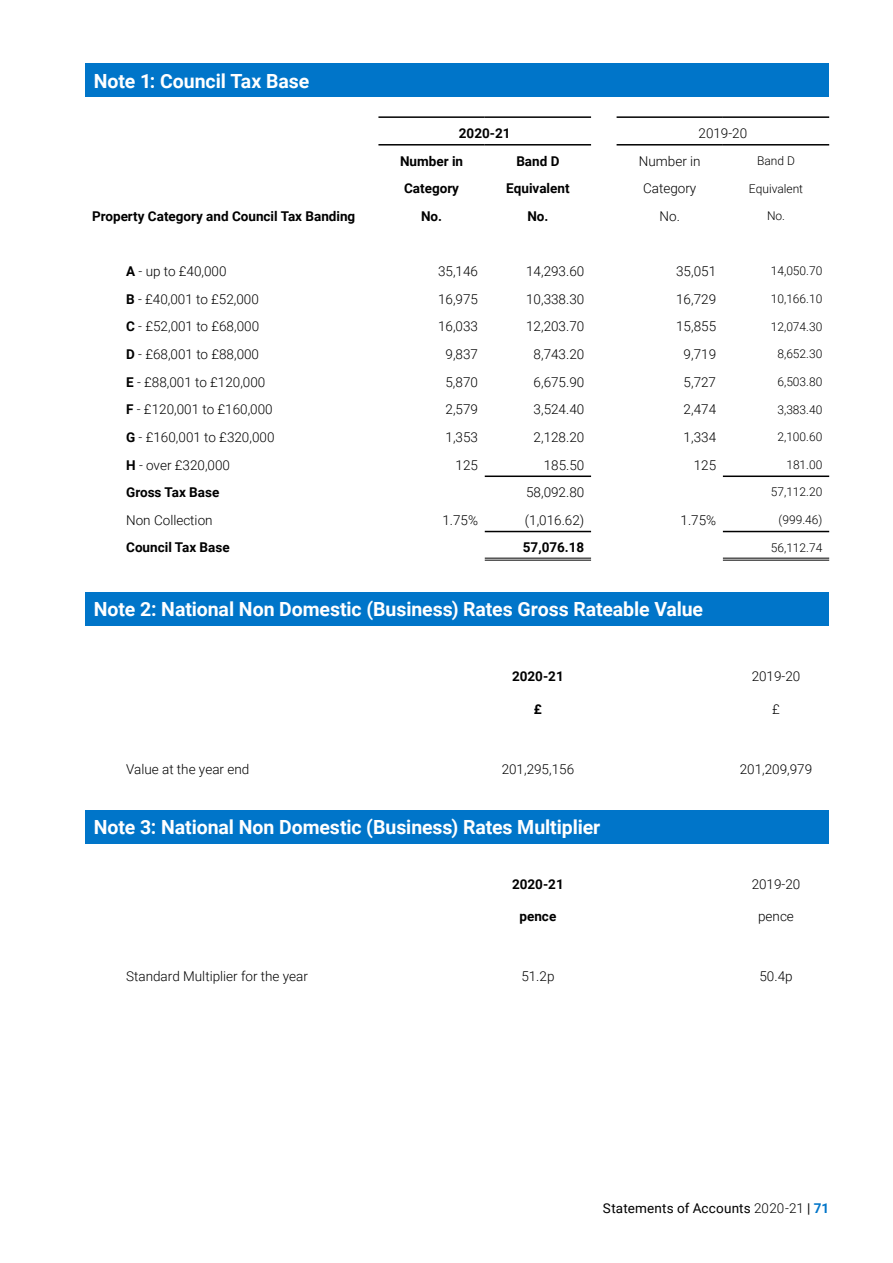
<style>
.page{position:relative;width:893px;height:1263px;background:#fff}
.page>*{position:absolute;margin:0;border:0;box-sizing:border-box;transform-origin:0 0}
.t1{font:700 19.5px "Roboto";letter-spacing:-.005em;color:#fff}
.t2{font:300 13.5px "Roboto";color:#000}
.t3{font:700 13.5px "Roboto";color:#000}
.t4{font:13.5px "Roboto";letter-spacing:.015em;color:#000}
.t5{font:300 12px "Roboto";color:#000}
.s1{font-weight:700}
.s2{font-weight:300}
.s3{font-weight:700;color:#0075c9}
</style>
<div class="page">
<div style="left:85px;top:64px;width:744px;height:33px;background:#0075c9"></div>
<hr style="left:485px;top:531px;width:106px;height:1px;background:#000">
<hr style="left:723px;top:531px;width:106px;height:1px;background:#000">
<hr style="left:378px;top:116px;width:107px;height:2px;background:#000">
<hr style="left:485px;top:116px;width:106px;height:2px;background:#000">
<hr style="left:378px;top:144px;width:107px;height:2px;background:#000">
<hr style="left:485px;top:144px;width:106px;height:2px;background:#000">
<hr style="left:617px;top:116px;width:106px;height:2px;background:#000">
<hr style="left:723px;top:116px;width:106px;height:2px;background:#000">
<hr style="left:617px;top:144px;width:106px;height:2px;background:#000">
<hr style="left:723px;top:144px;width:106px;height:2px;background:#000">
<hr style="left:485px;top:475px;width:106px;height:2px;background:#000">
<hr style="left:723px;top:475px;width:106px;height:2px;background:#000">
<hr style="left:485px;top:558px;width:106px;height:1px;background:#000">
<hr style="left:485px;top:560px;width:106px;height:1px;background:#000">
<hr style="left:723px;top:558px;width:106px;height:1px;background:#000">
<hr style="left:723px;top:560px;width:106px;height:1px;background:#000">
<div style="left:85px;top:592px;width:744px;height:34px;background:#0075c9"></div>
<div style="left:85px;top:810px;width:744px;height:34px;background:#0075c9"></div>
<h1 class="t1" style="left:94px;top:67px;width:217px">Note 1: Council Tax Base</h1>
<p class="t3" style="left:459px;top:124px;width:53px">2020-21</p>
<p class="t2" style="left:698px;top:124px;width:50px">2019-20</p>
<p class="t3" style="left:400px;top:151px;width:65px">Number in</p>
<p class="t3" style="left:516px;top:151px;width:45px">Band D</p>
<p class="t2" style="left:639px;top:151px;width:63px">Number in</p>
<p class="t5" style="left:757px;top:152px;width:39px">Band D</p>
<p class="t3" style="left:404px;top:179px;width:56px">Category</p>
<p class="t3" style="left:506px;top:179px;width:65px">Equivalent</p>
<p class="t2" style="left:643px;top:179px;width:55px">Category</p>
<p class="t5" style="left:749px;top:180px;width:56px">Equivalent</p>
<p class="t3" style="left:92px;top:207px;width:265px">Property Category and Council Tax Banding</p>
<p class="t3" style="left:421px;top:207px;width:23px">No.</p>
<p class="t3" style="left:527px;top:207px;width:23px">No.</p>
<p class="t2" style="left:660px;top:207px;width:22px">No.</p>
<p class="t5" style="left:767px;top:207px;width:20px">No.</p>
<p class="t2" style="left:126px;top:262px;width:102px"><span class="s1">A</span> - up to £40,000</p>
<p class="t2" style="left:438px;top:262px;width:41px">35,146</p>
<p class="t2" style="left:526px;top:262px;width:60px">14,293.60</p>
<p class="t2" style="left:676px;top:262px;width:41px">35,051</p>
<p class="t5" style="left:771px;top:263px;width:53px">14,050.70</p>
<p class="t2" style="left:126px;top:290px;width:134px"><span class="s1">B</span> - £40,001 to £52,000</p>
<p class="t2" style="left:438px;top:290px;width:41px">16,975</p>
<p class="t2" style="left:526px;top:290px;width:60px">10,338.30</p>
<p class="t2" style="left:676px;top:290px;width:41px">16,729</p>
<p class="t5" style="left:771px;top:290px;width:53px">10,166.10</p>
<p class="t2" style="left:126px;top:317px;width:134px"><span class="s1">C</span> - £52,001 to £68,000</p>
<p class="t2" style="left:438px;top:317px;width:41px">16,033</p>
<p class="t2" style="left:526px;top:317px;width:60px">12,203.70</p>
<p class="t2" style="left:676px;top:317px;width:41px">15,855</p>
<p class="t5" style="left:771px;top:318px;width:53px">12,074.30</p>
<p class="t2" style="left:126px;top:345px;width:134px"><span class="s1">D</span> - £68,001 to £88,000</p>
<p class="t2" style="left:445px;top:345px;width:34px">9,837</p>
<p class="t2" style="left:534px;top:345px;width:52px">8,743.20</p>
<p class="t2" style="left:684px;top:345px;width:34px">9,719</p>
<p class="t5" style="left:777px;top:346px;width:47px">8,652.30</p>
<p class="t2" style="left:126px;top:372px;width:141px"><span class="s1">E</span> - £88,001 to £120,000</p>
<p class="t2" style="left:445px;top:372px;width:34px">5,870</p>
<p class="t2" style="left:534px;top:372px;width:52px">6,675.90</p>
<p class="t2" style="left:684px;top:372px;width:34px">5,727</p>
<p class="t5" style="left:777px;top:373px;width:47px">6,503.80</p>
<p class="t2" style="left:126px;top:400px;width:148px"><span class="s1">F</span> - £120,001 to £160,000</p>
<p class="t2" style="left:445px;top:400px;width:34px">2,579</p>
<p class="t2" style="left:534px;top:400px;width:52px">3,524.40</p>
<p class="t2" style="left:684px;top:400px;width:34px">2,474</p>
<p class="t5" style="left:777px;top:401px;width:47px">3,383.40</p>
<p class="t2" style="left:126px;top:428px;width:150px"><span class="s1">G</span> - £160,001 to £320,000</p>
<p class="t2" style="left:445px;top:428px;width:34px">1,353</p>
<p class="t2" style="left:534px;top:428px;width:52px">2,128.20</p>
<p class="t2" style="left:684px;top:428px;width:34px">1,334</p>
<p class="t5" style="left:777px;top:428px;width:47px">2,100.60</p>
<p class="t2" style="left:126px;top:455px;width:105px"><span class="s1">H</span> - over £320,000</p>
<p class="t2" style="left:456px;top:455px;width:24px">125</p>
<p class="t2" style="left:544px;top:455px;width:42px">185.50</p>
<p class="t2" style="left:694px;top:455px;width:24px">125</p>
<p class="t5" style="left:786px;top:456px;width:38px">181.00</p>
<p class="t3" style="left:126px;top:483px;width:95px">Gross Tax Base</p>
<p class="t2" style="left:526px;top:483px;width:60px">58,092.80</p>
<p class="t5" style="left:771px;top:484px;width:53px">57,112.20</p>
<p class="t2" style="left:126px;top:510px;width:88px">Non Collection</p>
<p class="t2" style="left:442px;top:510px;width:37px">1.75%</p>
<p class="t2" style="left:525px;top:510px;width:61px">(1,016.62)</p>
<p class="t2" style="left:680px;top:510px;width:37px">1.75%</p>
<p class="t5" style="left:779px;top:511px;width:45px">(999.46)</p>
<p class="t3" style="left:126px;top:538px;width:105px">Council Tax Base</p>
<p class="t3" style="left:523px;top:538px;width:63px">57,076.18</p>
<p class="t5" style="left:771px;top:539px;width:53px">56,112.74</p>
<h1 class="t1" style="left:94px;top:596px;width:611px">Note 2: National Non Domestic (Business) Rates Gross Rateable Value</h1>
<p class="t3" style="left:512px;top:667px;width:53px">2020-21</p>
<p class="t2" style="left:752px;top:667px;width:50px">2019-20</p>
<p class="t3" style="left:534px;top:699px;width:10px">£</p>
<p class="t2" style="left:772px;top:699px;width:9px">£</p>
<p class="t2" style="left:126px;top:759px;width:125px">Value at the year end</p>
<p class="t2" style="left:502px;top:759px;width:74px">201,295,156</p>
<p class="t2" style="left:740px;top:759px;width:74px">201,209,979</p>
<h1 class="t1" style="left:94px;top:814px;width:508px">Note 3: National Non Domestic (Business) Rates Multiplier</h1>
<p class="t3" style="left:512px;top:875px;width:53px">2020-21</p>
<p class="t2" style="left:752px;top:875px;width:50px">2019-20</p>
<p class="t3" style="left:519px;top:907px;width:38px">pence</p>
<p class="t2" style="left:758px;top:907px;width:37px">pence</p>
<p class="t2" style="left:126px;top:967px;width:183px">Standard Multiplier for the year</p>
<p class="t2" style="left:521px;top:967px;width:35px">51.2p</p>
<p class="t2" style="left:759px;top:967px;width:35px">50.4p</p>
<p class="t4" style="left:603px;top:1199px;width:228px">Statements of Accounts <span class="s2">2020-21</span> | <span class="s3">71</span></p>
</div>
